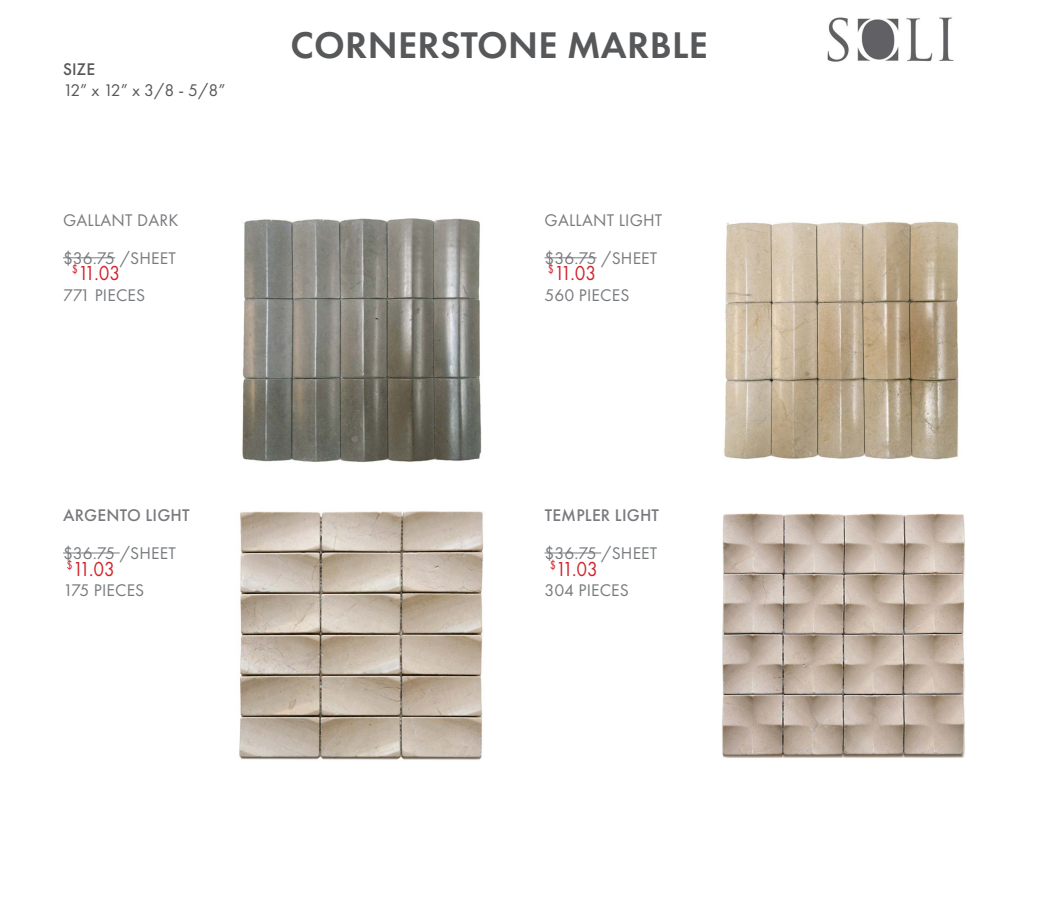
<style>
.page{position:relative;width:1040px;height:914px;background:#fff}
.page>*{position:absolute;margin:0;border:0;box-sizing:border-box;transform-origin:0 0}
.t1{font:600 38.5px "Futura PT";letter-spacing:.01em;color:#57585a}
.t2{font:21px "Futura PT";letter-spacing:-.11em;color:#d1232a;scale:.9 1}
.t3{font:17.5px/37.4px "Futura PT";letter-spacing:.01em;color:#787a7d}
.t4{font:500 17.5px "Futura PT";letter-spacing:.01em;color:#787a7d}
.t5{font:17.5px "Futura PT";color:#57585a}
.t6{font:500 17.5px "Futura PT";color:#57585a}
</style>
<div class="page">
<img style="left:827px;top:17px;width:126px;height:45px">
<img style="left:724px;top:221px;width:235px;height:239px">
<img style="left:242px;top:218px;width:240px;height:245px">
<hr style="left:544px;top:257px;width:52px;height:1px;background:#787a7d">
<hr style="left:63px;top:257px;width:52px;height:1px;background:#787a7d">
<hr style="left:544px;top:552px;width:57px;height:1px;background:#787a7d">
<hr style="left:63px;top:552px;width:57px;height:1px;background:#787a7d">
<img style="left:722px;top:513px;width:243px;height:245px">
<img style="left:239px;top:511px;width:245px;height:249px">
<p class="t6" style="left:63px;top:59px;width:34px">SIZE</p>
<p class="t5" style="left:63px;top:80px;width:164px">12” x 12” x 3/8 - 5/8”</p>
<p class="t3" style="left:63px;top:201px;width:117px">GALLANT DARK $36.75 /SHEET<br>771 PIECES</p>
<p class="t2" style="left:72px;top:261px;width:55px"><sup>$</sup>11.03</p>
<h1 class="t1" style="left:290px;top:21px;width:419px">CORNERSTONE MARBLE</h1>
<p class="t3" style="left:544px;top:201px;width:119px">GALLANT LIGHT $36.75 /SHEET<br>560 PIECES</p>
<p class="t2" style="left:548px;top:261px;width:55px"><sup>$</sup>11.03</p>
<p class="t4" style="left:63px;top:505px;width:128px">ARGENTO LIGHT</p>
<p class="t3" style="left:63px;top:534px;width:114px">$36.75 /SHEET<br>175 PIECES</p>
<p class="t2" style="left:67px;top:556px;width:55px"><sup>$</sup>11.03</p>
<p class="t4" style="left:544px;top:505px;width:116px">TEMPLER LIGHT</p>
<p class="t3" style="left:544px;top:534px;width:114px">$36.75 /SHEET<br>304 PIECES</p>
<p class="t2" style="left:549px;top:556px;width:55px"><sup>$</sup>11.03</p>
</div>
